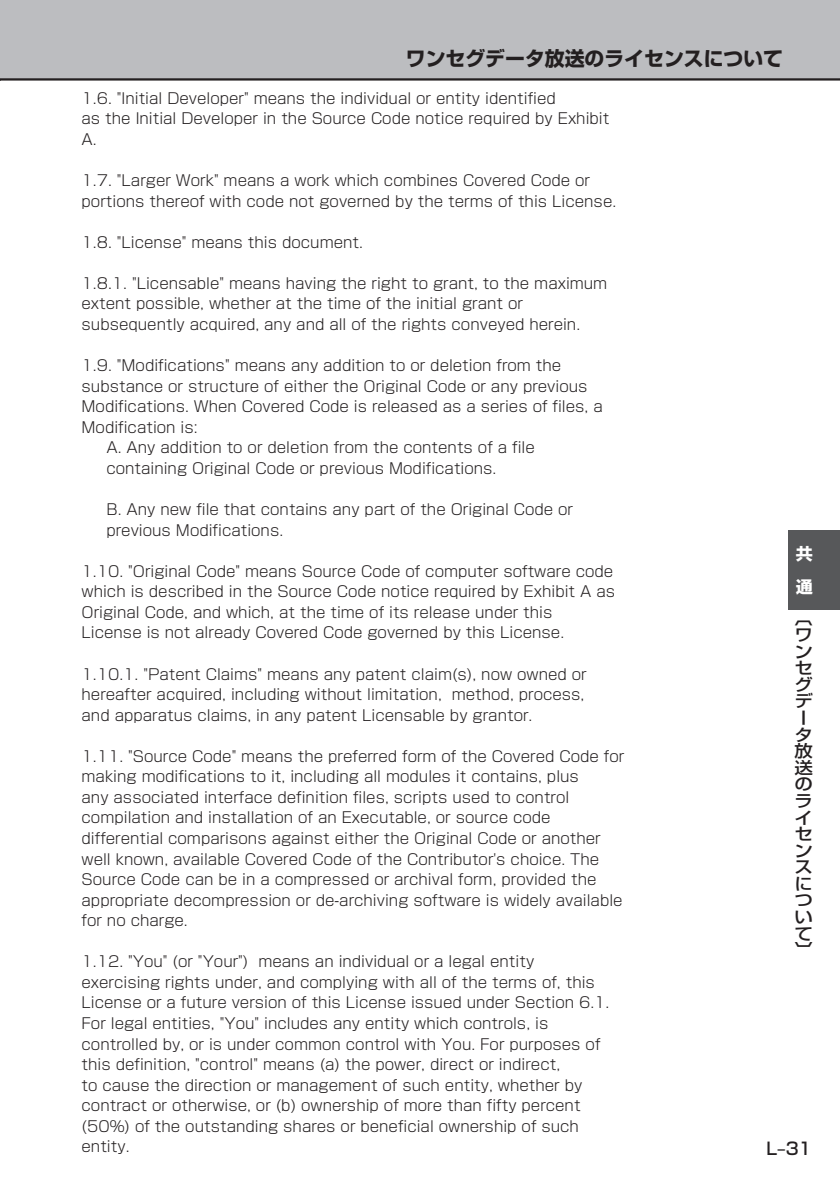
<style>
.page{position:relative;width:840px;height:1191px;background:#fff}
.page>*{position:absolute;margin:0;border:0;box-sizing:border-box;transform-origin:0 0}
.t1{font:19.8px "Shin Go Pro Bold 90 msp RKSJ H";color:#231f20}
.t2{font:17px "Shin Go Pro Medium 90 msp RKSJ H";color:#231f20}
.t3{font:16.6px/16.6px "Shin Go Pro Medium 90 msp RKSJ H";color:#231f20;scale:1.11 1}
.t4{font:16.4px/33px "Shin Go Pro Bold 90 msp RKSJ H";color:#fff}
.t5{font:14.8px/20.6px "Shin Go Pro Light 90 msp RKSJ H";color:#231f20}
</style>
<div class="page">
<div style="left:0;top:0;width:839px;height:79px;background:#bcbdc0"></div>
<hr style="left:0;top:78px;width:839px;height:3px;background:#231f20">
<div style="left:788px;top:530px;width:51px;height:79px;background:#57585a"></div>
<h1 class="t1" style="left:405px;top:51px;width:378px">ワンセグデータ放送のライセンスについて</h1>
<p class="t5" style="left:82px;top:90px;width:529px">1.6. "Initial Developer" means the individual or entity identified<br>as the Initial Developer in the Source Code notice required by Exhibit<br>A.</p>
<p class="t5" style="left:82px;top:172px;width:536px">1.7. "Larger Work" means a work which combines Covered Code or portions thereof with code not governed by the terms of this License.</p>
<p class="t5" style="left:82px;top:234px;width:283px">1.8. "License" means this document.</p>
<p class="t5" style="left:82px;top:275px;width:527px">1.8.1. "Licensable" means having the right to grant, to the maximum extent possible, whether at the time of the initial grant or subsequently acquired, any and all of the rights conveyed herein.</p>
<p class="t5" style="left:82px;top:357px;width:481px">1.9. "Modifications" means any addition to or deletion from the</p>
<p class="t5" style="left:82px;top:378px;width:507px">substance or structure of either the Original Code or any previous</p>
<p class="t5" style="left:82px;top:398px;width:522px">Modifications. When Covered Code is released as a series of files, a</p>
<p class="t5" style="left:82px;top:419px;width:118px">Modification is:</p>
<p class="t5" style="left:106px;top:439px;width:429px">A. Any addition to or deletion from the contents of a file</p>
<p class="t5" style="left:106px;top:460px;width:391px">containing Original Code or previous Modifications.</p>
<p class="t5" style="left:106px;top:501px;width:468px">B. Any new file that contains any part of the Original Code or previous Modifications.</p>
<p class="t5" style="left:82px;top:563px;width:535px">1.10. "Original Code" means Source Code of computer software code which is described in the Source Code notice required by Exhibit A as Original Code, and which, at the time of its release under this License is not already Covered Code governed by this License.</p>
<p class="t5" style="left:82px;top:665px;width:506px">1.10.1. "Patent Claims" means any patent claim(s), now owned or hereafter acquired, including without limitation, method, process, and apparatus claims, in any patent Licensable by grantor.</p>
<p class="t5" style="left:82px;top:748px;width:544px">1.11. "Source Code" means the preferred form of the Covered Code for making modifications to it, including all modules it contains, plus<br>any associated interface definition files, scripts used to control compilation and installation of an Executable, or source code differential comparisons against either the Original Code or another well known, available Covered Code of the Contributor's choice. The Source Code can be in a compressed or archival form, provided the appropriate decompression or de-archiving software is widely available for no charge.</p>
<p class="t5" style="left:82px;top:953px;width:529px">1.12. "You" (or "Your") means an individual or a legal entity exercising rights under, and complying with all of the terms of, this License or a future version of this License issued under Section 6.1.<br>For legal entities, "You" includes any entity which controls, is controlled by, or is under common control with You. For purposes of this definition, "control" means (a) the power, direct or indirect,<br>to cause the direction or management of such entity, whether by contract or otherwise, or (b) ownership of more than fifty percent (50%) of the outstanding shares or beneficial ownership of such entity.</p>
<p class="t4" style="left:795px;top:539px;width:18px">共通</p>
<p class="t3" style="left:794px;top:612px;width:18px">〔ワンセグデータ放送のライセンスについて〕</p>
<p class="t2" style="left:766px;top:1142px;width:47px">L‒31</p>
</div>
